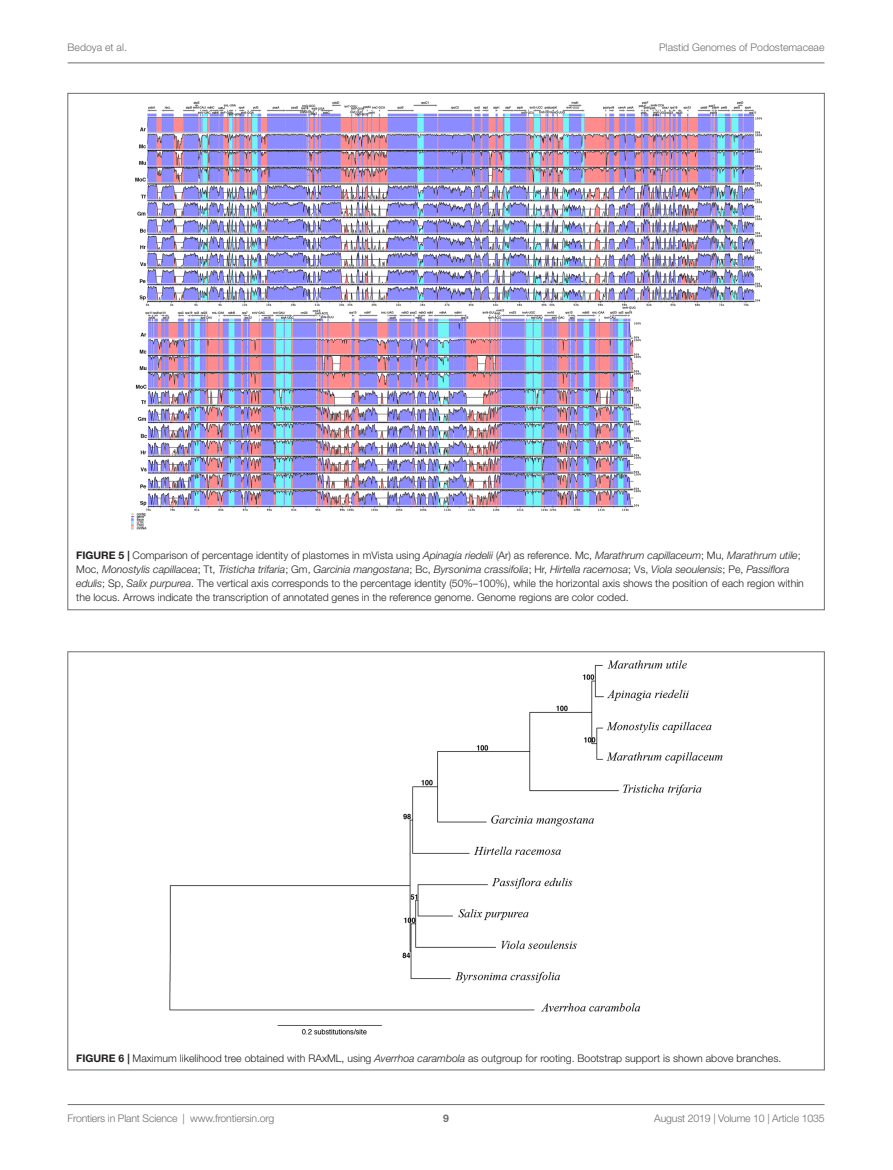
<style>
.page{position:relative;width:893px;height:1170px;background:#fff}
.page>*{position:absolute;margin:0;border:0;box-sizing:border-box;transform-origin:0 0}
.FC{font:300 10.5px/14.2px "Helvetica Neue LT Std";color:#231f20}
.t1{font:300 10.5px "Helvetica Neue LT Std";letter-spacing:-.015em;color:#6c6d70}
.t2{font:700 10.5px "Helvetica Neue LT Std";color:#6c6d70}
.s1{font-weight:700}
.s2{font-style:italic}
</style>
<div class="page">
<hr style="left:68px;top:63px;width:756px;height:1px;background:#6c6d70">
<hr style="left:68px;top:1104px;width:756px;height:1px;background:#6c6d70">
<img style="left:131px;top:102px;width:630px;height:428px">
<img style="left:170px;top:660px;width:552px;height:374px">
<p class="t1" style="left:68px;top:41px;width:61px">Bedoya et al.</p>
<p class="t1" style="left:659px;top:41px;width:167px">Plastid Genomes of Podostemaceae</p>
<p class="FC" style="left:76px;top:547px;width:729px"><span class="s1">FIGURE 5 |</span> Comparison of percentage identity of plastomes in mVista using <span class="s2">Apinagia riedelii</span> (Ar) as reference. Mc, <span class="s2">Marathrum capillaceum</span>; Mu, <span class="s2">Marathrum utile</span>; Moc, <span class="s2">Monostylis capillacea</span>; Tt, <span class="s2">Tristicha trifaria</span>; Gm, <span class="s2">Garcinia mangostana</span>; Bc, <span class="s2">Byrsonima crassifolia</span>; Hr, <span class="s2">Hirtella racemosa</span>; Vs, <span class="s2">Viola seoulensis</span>; Pe, <span class="s2">Passiflora edulis</span>; Sp, <span class="s2">Salix purpurea</span>. The vertical axis corresponds to the percentage identity (50%–100%), while the horizontal axis shows the position of each region within the locus. Arrows indicate the transcription of annotated genes in the reference genome. Genome regions are color coded.</p>
<p class="FC" style="left:76px;top:1050px;width:707px"><span class="s1">FIGURE 6 |</span> Maximum likelihood tree obtained with RAxML, using <span class="s2">Averrhoa carambola</span> as outgroup for rooting. Bootstrap support is shown above branches.</p>
<p class="t1" style="left:68px;top:1111px;width:208px">Frontiers in Plant Science | www.frontiersin.org</p>
<p class="t2" style="left:443px;top:1111px;width:7px">9</p>
<p class="t1" style="left:654px;top:1111px;width:172px">August 2019 | Volume 10 | Article 1035</p>
</div>
